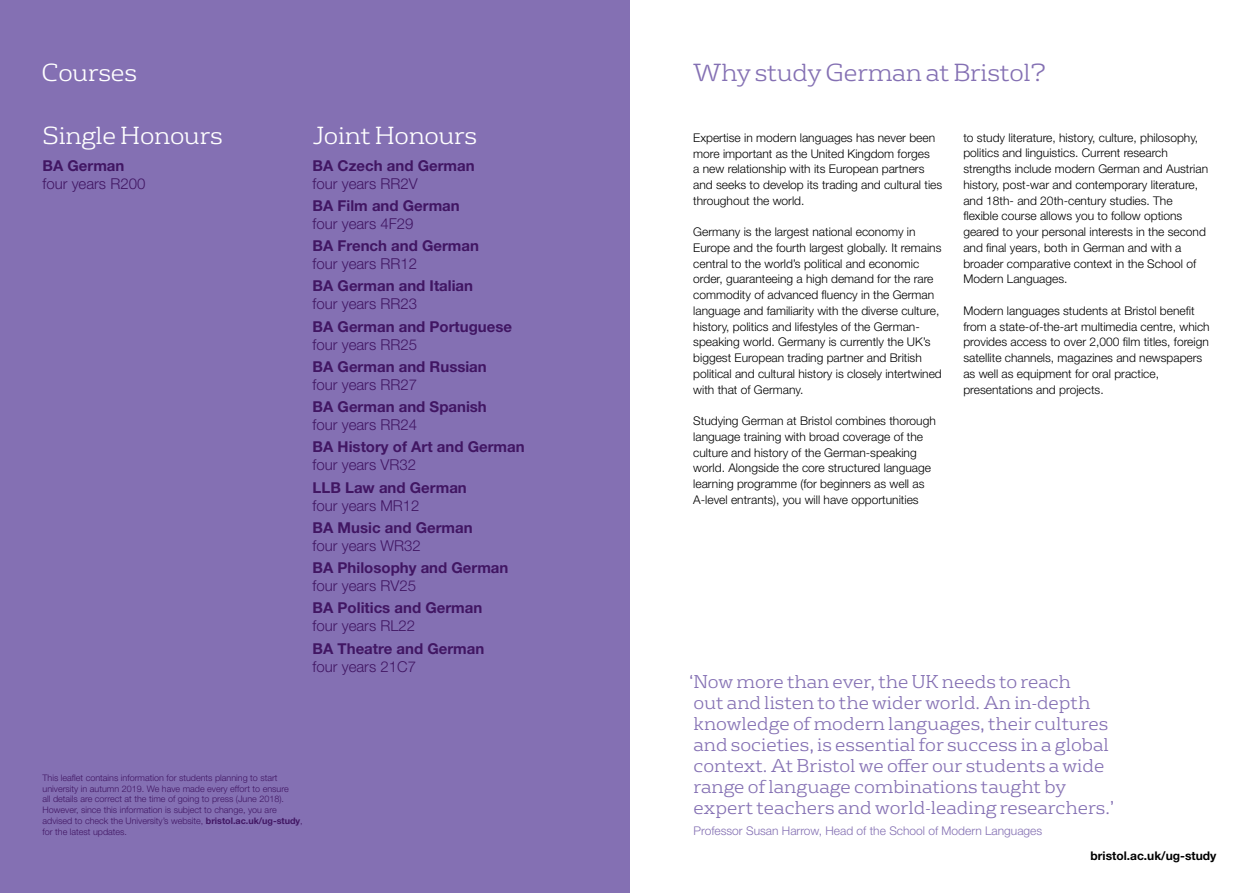
<style>
.page{position:relative;width:1259px;height:893px;background:#fff}
.page>*{position:absolute;margin:0;border:0;box-sizing:border-box;transform-origin:0 0}
.t1{font:300 24px "FS Rufus";letter-spacing:-.01em;color:#fff}
.t2{font:300 24px "FS Rufus";letter-spacing:-.01em;color:#8470b3}
.t3{font:300 18px/21px "FS Rufus";color:#8470b3}
.t4{font:700 15px "Helvetica Neue";color:#411663}
.t5{font:300 15px "Helvetica Neue";color:#411663}
.t6{font:300 12px/15.8px "Helvetica Neue";color:#000}
.t7{font:300 12px "Helvetica Neue";color:#8470b3}
.t8{font:700 12px "Helvetica Neue";color:#000}
.t9{font:300 9px/10.8px "Helvetica Neue";color:#411663}
.s1{font-weight:700}
</style>
<div class="page">
<div style="left:0;top:0;width:629px;height:893px;background:#8470b3"></div>
<h1 class="t1" style="left:41px;top:54px;width:97px">Courses</h1>
<h1 class="t1" style="left:43px;top:116px;width:182px">Single Honours</h1>
<p class="t4" style="left:43px;top:156px;width:83px">BA German</p>
<p class="t5" style="left:43px;top:174px;width:104px">four years R200</p>
<h1 class="t1" style="left:313px;top:116px;width:166px">Joint Honours</h1>
<p class="t4" style="left:313px;top:156px;width:163px">BA Czech and German</p>
<p class="t5" style="left:313px;top:174px;width:107px">four years RR2V</p>
<p class="t4" style="left:313px;top:196px;width:149px">BA Film and German</p>
<p class="t5" style="left:313px;top:214px;width:102px">four years 4F29</p>
<p class="t4" style="left:313px;top:236px;width:168px">BA French and German</p>
<p class="t5" style="left:313px;top:254px;width:106px">four years RR12</p>
<p class="t4" style="left:313px;top:277px;width:162px">BA German and Italian</p>
<p class="t5" style="left:313px;top:295px;width:106px">four years RR23</p>
<p class="t4" style="left:313px;top:317px;width:201px">BA German and Portuguese</p>
<p class="t5" style="left:313px;top:335px;width:106px">four years RR25</p>
<p class="t4" style="left:313px;top:357px;width:176px">BA German and Russian</p>
<p class="t5" style="left:313px;top:375px;width:106px">four years RR27</p>
<p class="t4" style="left:313px;top:397px;width:176px">BA German and Spanish</p>
<p class="t5" style="left:313px;top:415px;width:106px">four years RR24</p>
<p class="t4" style="left:313px;top:438px;width:213px">BA History of Art and German</p>
<p class="t5" style="left:313px;top:456px;width:105px">four years VR32</p>
<p class="t4" style="left:313px;top:478px;width:156px">LLB Law and German</p>
<p class="t5" style="left:313px;top:496px;width:108px">four years MR12</p>
<p class="t4" style="left:313px;top:518px;width:161px">BA Music and German</p>
<p class="t5" style="left:313px;top:536px;width:110px">four years WR32</p>
<p class="t4" style="left:313px;top:558px;width:197px">BA Philosophy and German</p>
<p class="t5" style="left:313px;top:576px;width:105px">four years RV25</p>
<p class="t4" style="left:313px;top:599px;width:171px">BA Politics and German</p>
<p class="t5" style="left:313px;top:617px;width:104px">four years RL22</p>
<p class="t4" style="left:313px;top:639px;width:173px">BA Theatre and German</p>
<p class="t5" style="left:313px;top:657px;width:105px">four years 21C7</p>
<p class="t9" style="left:43px;top:772px;width:262px">This leaflet contains information for students planning to start university in autumn 2019. We have made every effort to ensure<br>all details are correct at the time of going to press (June 2018).<br>However, since this information is subject to change, you are advised to check the University’s website, <span class="s1">bristol.ac.uk/ug-study</span>, for the latest updates.</p>
<h1 class="t2" style="left:693px;top:53px;width:354px">Why study German at Bristol?</h1>
<p class="t6" style="left:693px;top:129px;width:250px">Expertise in modern languages has never been more important as the United Kingdom forges<br>a new relationship with its European partners and seeks to develop its trading and cultural ties throughout the world.</p>
<p class="t6" style="left:693px;top:224px;width:250px">Germany is the largest national economy in Europe and the fourth largest globally. It remains central to the world’s political and economic order, guaranteeing a high demand for the rare commodity of advanced fluency in the German language and familiarity with the diverse culture, history, politics and lifestyles of the German&shy;speaking world. Germany is currently the UK’s biggest European trading partner and British political and cultural history is closely intertwined with that of Germany.</p>
<p class="t6" style="left:693px;top:413px;width:244px">Studying German at Bristol combines thorough language training with broad coverage of the culture and history of the German-speaking world. Alongside the core structured language learning programme (for beginners as well as A-level entrants), you will have opportunities</p>
<p class="t6" style="left:963px;top:129px;width:246px">to study literature, history, culture, philosophy, politics and linguistics. Current research strengths include modern German and Austrian history, post-war and contemporary literature, and 18th- and 20th-century studies. The flexible course allows you to follow options geared to your personal interests in the second and final years, both in German and with a broader comparative context in the School of Modern Languages.</p>
<p class="t6" style="left:963px;top:302px;width:248px">Modern languages students at Bristol benefit from a state-of-the-art multimedia centre, which provides access to over 2,000 film titles, foreign satellite channels, magazines and newspapers as well as equipment for oral practice, presentations and projects.</p>
<p class="t3" style="left:689px;top:669px;width:427px">‘Now more than ever, the UK needs to reach<br>out and listen to the wider world. An in-depth knowledge of modern languages, their cultures and societies, is essential for success in a global context. At Bristol we offer our students a wide range of language combinations taught by expert teachers and world-leading researchers.’</p>
<p class="t7" style="left:693px;top:823px;width:350px">Professor Susan Harrow, Head of the School of Modern Languages</p>
<p class="t8" style="left:1090px;top:848px;width:127px">bristol.ac.uk/ug-study</p>
</div>
